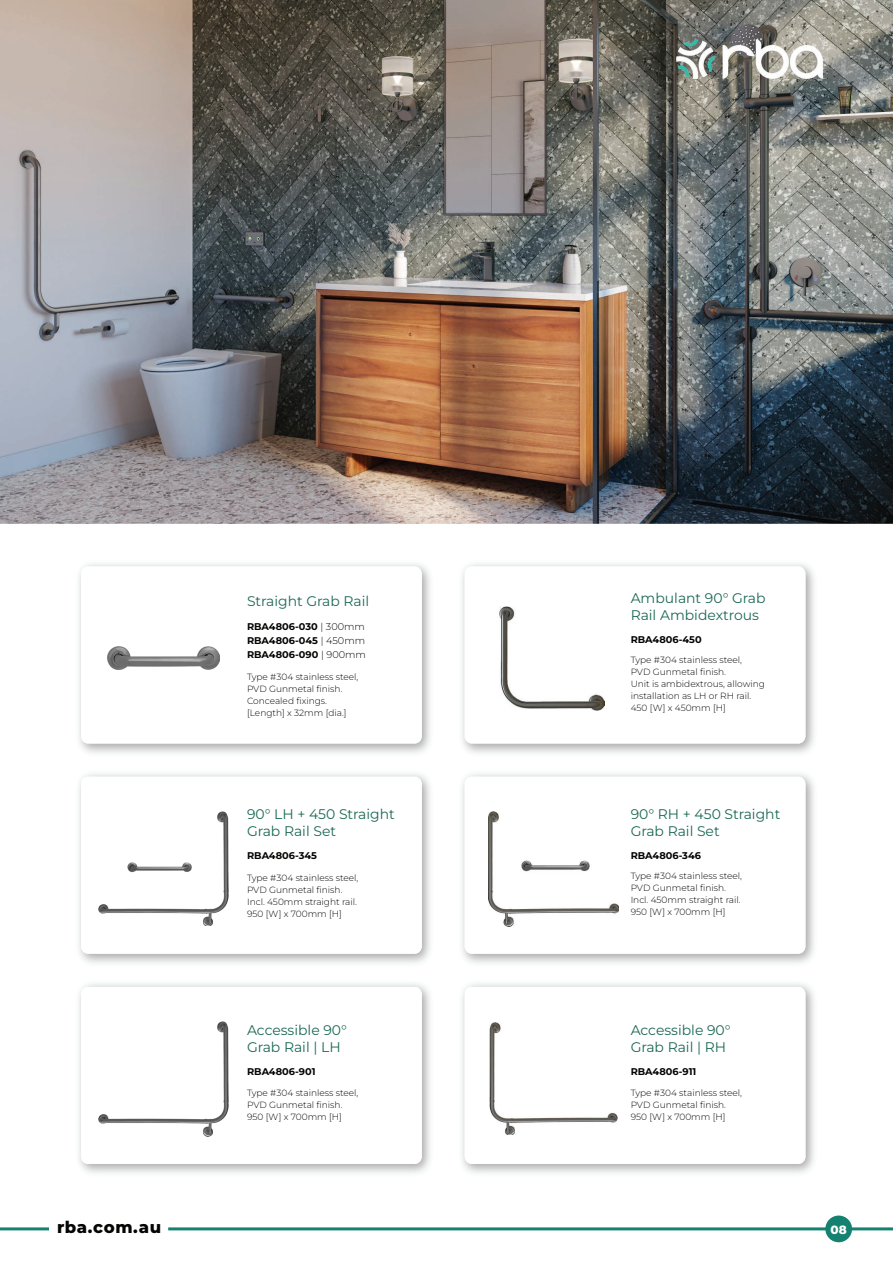
<style>
.page{position:relative;width:893px;height:1263px;background:#fff}
.page>*{position:absolute;margin:0;border:0;box-sizing:border-box;transform-origin:0 0}
.t1{font:800 16.5px "Montserrat";letter-spacing:.04em;color:#050504}
.t2{font:13.95px/16.8px "Montserrat";color:#1d6a56}
.t3{font:800 12px "Montserrat";color:#fff}
.t4{font:700 9.75px/13.8px "Montserrat";color:#040503;text-align:justify}
.t5{font:300 9px/12px "Montserrat";color:#040503}
.s1{font-weight:300}
</style>
<div class="page">
<img style="left:0;top:0;width:893px;height:524px">
<hr style="left:168px;top:1227px;width:725px;height:3px;background:#158171">
<hr style="left:0;top:1227px;width:49px;height:3px;background:#158171">
<div style="left:825px;top:1215px;width:27px;height:27px;background:#158171;border-radius:50%"></div>
<img style="left:79px;top:563px;width:351px;height:191px">
<div style="left:81px;top:566px;width:341px;height:177px;background:#fff;border-radius:7px"></div>
<img style="left:462px;top:563px;width:352px;height:191px">
<div style="left:465px;top:566px;width:340px;height:177px;background:#fff;border-radius:7px"></div>
<img style="left:79px;top:773px;width:351px;height:191px">
<div style="left:81px;top:777px;width:341px;height:177px;background:#fff;border-radius:7px"></div>
<img style="left:462px;top:773px;width:352px;height:191px">
<div style="left:465px;top:777px;width:340px;height:177px;background:#fff;border-radius:7px"></div>
<img style="left:79px;top:983px;width:351px;height:191px">
<div style="left:81px;top:987px;width:341px;height:177px;background:#fff;border-radius:7px"></div>
<img style="left:462px;top:983px;width:352px;height:191px">
<div style="left:465px;top:987px;width:340px;height:177px;background:#fff;border-radius:7px"></div>
<img style="left:108px;top:647px;width:112px;height:23px">
<img style="left:499px;top:606px;width:106px;height:104px">
<img style="left:99px;top:811px;width:130px;height:115px">
<img style="left:488px;top:812px;width:131px;height:114px">
<img style="left:99px;top:1022px;width:130px;height:114px">
<img style="left:490px;top:1023px;width:127px;height:112px">
<img style="left:676px;top:39px;width:152px;height:39px">
<h2 class="t2" style="left:247px;top:592px;width:124px">Straight Grab Rail</h2>
<p class="t4" style="left:247px;top:619px;width:120px">RBA4806-030 <span class="s1">| 300mm </span>RBA4806-045 <span class="s1">| 450mm </span>RBA4806-090 <span class="s1">| 900mm</span></p>
<p class="t5" style="left:247px;top:670px;width:113px">Type #304 stainless steel,<br>PVD Gunmetal finish.<br>Concealed fixings. [Length] x 32mm [dia.]</p>
<h2 class="t2" style="left:631px;top:589px;width:136px">Ambulant 90° Grab<br>Rail Ambidextrous</h2>
<p class="t4" style="left:631px;top:633px;width:73px">RBA4806-450</p>
<p class="t5" style="left:631px;top:654px;width:136px">Type #304 stainless steel,<br>PVD Gunmetal finish.<br>Unit is ambidextrous, allowing installation as LH or RH rail.<br>450 [W] x 450mm [H]</p>
<h2 class="t2" style="left:631px;top:805px;width:151px">90° RH + 450 Straight<br>Grab Rail Set</h2>
<h2 class="t2" style="left:247px;top:805px;width:149px">90° LH + 450 Straight<br>Grab Rail Set</h2>
<p class="t4" style="left:247px;top:849px;width:71px">RBA4806-345</p>
<p class="t4" style="left:631px;top:849px;width:72px">RBA4806-346</p>
<p class="t5" style="left:631px;top:870px;width:113px">Type #304 stainless steel,<br>PVD Gunmetal finish.<br>Incl. 450mm straight rail.<br>950 [W] x 700mm [H]</p>
<p class="t5" style="left:247px;top:871px;width:113px">Type #304 stainless steel,<br>PVD Gunmetal finish.<br>Incl. 450mm straight rail.<br>950 [W] x 700mm [H]</p>
<h2 class="t2" style="left:247px;top:1021px;width:101px">Accessible 90°<br>Grab Rail | LH</h2>
<p class="t4" style="left:247px;top:1064px;width:70px">RBA4806-901</p>
<p class="t5" style="left:247px;top:1087px;width:113px">Type #304 stainless steel,<br>PVD Gunmetal finish.<br>950 [W] x 700mm [H]</p>
<h2 class="t2" style="left:631px;top:1021px;width:101px">Accessible 90°<br>Grab Rail | RH</h2>
<p class="t4" style="left:631px;top:1064px;width:67px">RBA4806-911</p>
<p class="t5" style="left:631px;top:1087px;width:113px">Type #304 stainless steel,<br>PVD Gunmetal finish.<br>950 [W] x 700mm [H]</p>
<h1 class="t1" style="left:57px;top:1215px;width:106px">rba.com.au</h1>
<h3 class="t3" style="left:830px;top:1221px;width:18px">08</h3>
</div>
